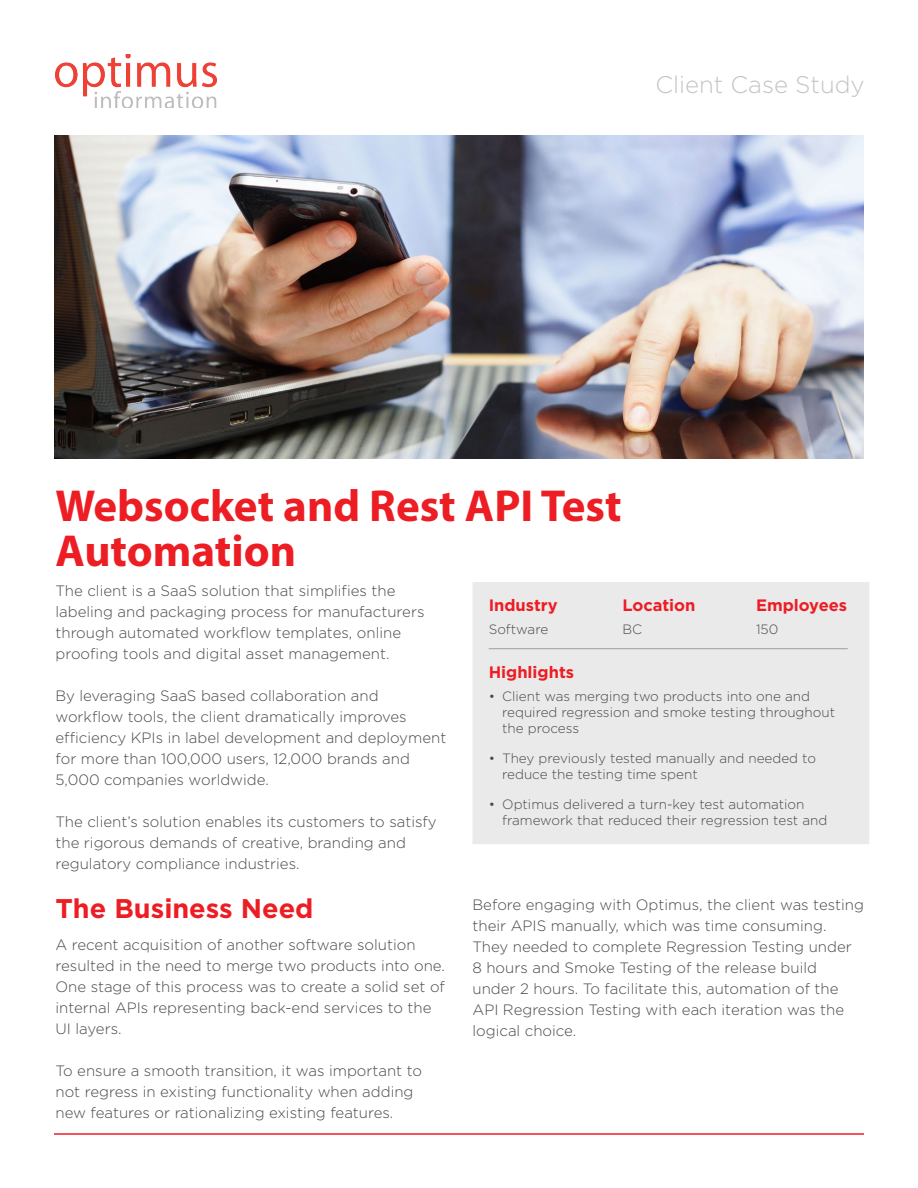
<style>
.page{position:relative;width:918px;height:1188px;background:#fff}
.page>*{position:absolute;margin:0;border:0;box-sizing:border-box;transform-origin:0 0}
.t1{font:700 45px/45px "Myriad Pro";color:#ed1d24}
.t2{font:700 27px "Gotham";color:#ed1d24}
.t3{font:300 24px "Gotham";color:#c4c4c3}
.t4{font:700 16.5px "Gotham";color:#ed1d24}
.t5{font:300 15px/21px "Gotham";color:#494949}
.t6{font:300 13.5px/16.2px "Gotham";color:#494949}
</style>
<div class="page">
<div style="left:472px;top:582px;width:397px;height:262px;background:#eaeaea"></div>
<img style="left:56px;top:54px;width:160px;height:54px">
<hr style="left:54px;top:1133px;width:810px;height:2px;background:#ed1d24">
<img style="left:54px;top:135px;width:810px;height:324px">
<hr style="left:489px;top:648px;width:359px;height:1px;background:#a09fa0">
<h3 class="t3" style="left:655px;top:71px;width:211px">Client Case Study</h3>
<h1 class="t1" style="left:56px;top:482px;width:568px">Websocket and Rest API Test<br>Automation</h1>
<p class="t4" style="left:489px;top:595px;width:71px">Industry</p>
<p class="t6" style="left:489px;top:621px;width:61px">Software</p>
<p class="t5" style="left:56px;top:580px;width:370px">The client is a SaaS solution that simplifies the labeling and packaging process for manufacturers through automated workflow templates, online proofing tools and digital asset management.</p>
<p class="t5" style="left:56px;top:685px;width:392px">By leveraging SaaS based collaboration and workflow tools, the client dramatically improves efficiency KPIs in label development and deployment for more than 100,000 users, 12,000 brands and 5,000 companies worldwide.</p>
<p class="t5" style="left:56px;top:811px;width:383px">The client’s solution enables its customers to satisfy the rigorous demands of creative, branding and regulatory compliance industries.</p>
<h2 class="t2" style="left:56px;top:893px;width:259px">The Business Need</h2>
<p class="t5" style="left:56px;top:934px;width:391px">A recent acquisition of another software solution resulted in the need to merge two products into one.<br>One stage of this process was to create a solid set of internal APIs representing back-end services to the UI layers.</p>
<p class="t5" style="left:56px;top:1060px;width:368px">To ensure a smooth transition, it was important to not regress in existing functionality when adding new features or rationalizing existing features.</p>
<p class="t4" style="left:622px;top:595px;width:75px">Location</p>
<p class="t6" style="left:622px;top:621px;width:21px">BC</p>
<p class="t4" style="left:756px;top:595px;width:93px">Employees</p>
<p class="t6" style="left:756px;top:621px;width:24px">150</p>
<p class="t4" style="left:489px;top:662px;width:87px">Highlights</p>
<p class="t6" style="left:502px;top:688px;width:334px;text-indent:-14px">• Client was merging two products into one and required regression and smoke testing throughout the process</p>
<p class="t6" style="left:502px;top:750px;width:315px;text-indent:-14px">• They previously tested manually and needed to reduce the testing time spent</p>
<p class="t6" style="left:502px;top:796px;width:327px;text-indent:-14px">• Optimus delivered a turn-key test automation framework that reduced their regression test and</p>
<p class="t5" style="left:472px;top:894px;width:393px">Before engaging with Optimus, the client was testing their APIS manually, which was time consuming.<br>They needed to complete Regression Testing under 8 hours and Smoke Testing of the release build<br>under 2 hours. To facilitate this, automation of the API Regression Testing with each iteration was the logical choice.</p>
</div>
